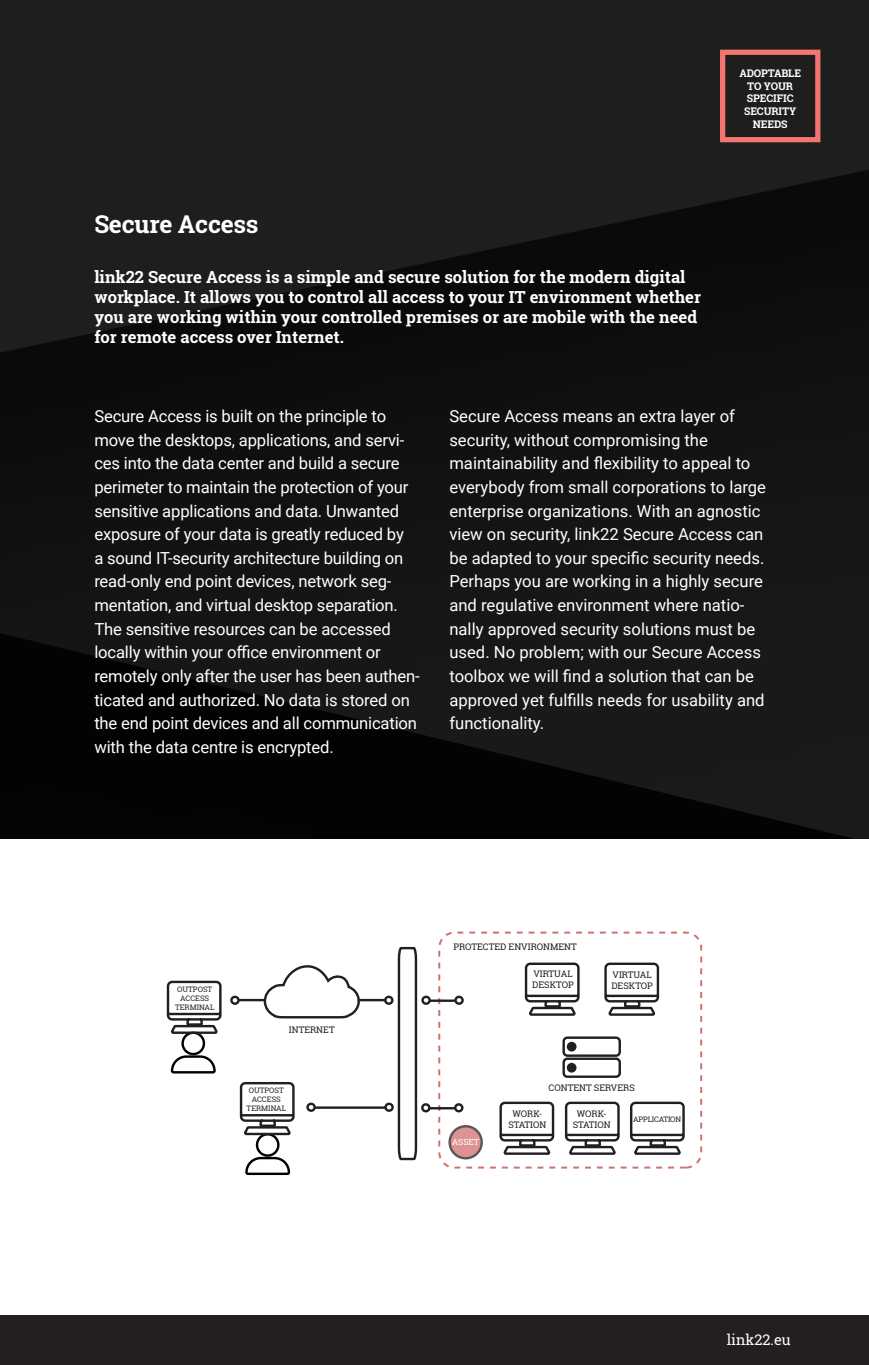
<style>
.page{position:relative;width:869px;height:1365px;background:#fff}
.page>*{position:absolute;margin:0;border:0;box-sizing:border-box;transform-origin:0 0}
.Bröd{font:700 24.5px "Roboto Slab";letter-spacing:-.01em;color:#fff}
.Bröd-2{font:16.62px/23.6px "Roboto";letter-spacing:-.01em;color:#fff}
.t1{font:700 16.62px/19.9px "Roboto Slab";color:#fff}
.t2{font:14.53px "Roboto Slab";color:#fff}
.t3{font:700 10.5px/12.6px "Roboto Slab";letter-spacing:-.01em;color:#fff;text-align:center}
.t4{font:9.1px/10.8px "Roboto Slab";color:#231f20}
.t5{font:9.1px "Roboto Slab";color:#221f1f}
.t6{font:8.4px "Roboto Slab";color:#fff}
.t7{font:7.52px/9.1px "Roboto Slab";color:#231f20;text-align:center}
.t8{font:7.52px "Roboto Slab";letter-spacing:-.025em;color:#231f20}
</style>
<div class="page">
<svg style="left:0;top:705px;width:868px;height:133px;background:#0a0a09"></svg>
<svg style="left:0;top:622px;width:868px;height:83px;background:#141413"></svg>
<img style="left:0;top:49px;width:868px;height:573px">
<div style="left:0;top:0;width:868px;height:49px;background:#1d1e1d"></div>
<div style="left:0;top:1315px;width:868px;height:49px;background:#231f20"></div>
<div style="left:719px;top:50px;width:101px;height:92px;border:5px solid #f27572"></div>
<svg style="left:524px;top:962px;width:56px;height:88px"></svg>
<svg style="left:604px;top:962px;width:56px;height:88px"></svg>
<svg style="left:449px;top:1126px;width:32px;height:32px"></svg>
<div style="left:448px;top:1124px;width:34px;height:35px;border:2px solid #231f20;border-radius:50%"></div>
<svg style="left:630px;top:1101px;width:55px;height:68px"></svg>
<svg style="left:563px;top:1101px;width:57px;height:68px"></svg>
<svg style="left:499px;top:1101px;width:56px;height:68px"></svg>
<div style="left:562px;top:1036px;width:58px;height:20px;border:2px solid #221f1f;border-radius:4px"></div>
<svg style="left:566px;top:1041px;width:10px;height:10px"></svg>
<div style="left:562px;top:1057px;width:58px;height:20px;border:2px solid #221f1f;border-radius:4px"></div>
<svg style="left:566px;top:1062px;width:10px;height:10px"></svg>
<div style="left:438px;top:931px;width:263px;height:237px;border:2px dashed #d26f6f;border-radius:15px"></div>
<svg style="left:397px;top:946px;width:21px;height:215px"></svg>
<hr style="left:315px;top:1106px;width:70px;height:2px;background:#231f20">
<div style="left:306px;top:1102px;width:10px;height:9px;border:2px solid #231f20;border-radius:50%"></div>
<div style="left:384px;top:1102px;width:9px;height:9px;border:2px solid #231f20;border-radius:50%"></div>
<hr style="left:358px;top:998px;width:27px;height:3px;background:#231f20">
<div style="left:384px;top:995px;width:9px;height:9px;border:2px solid #231f20;border-radius:50%"></div>
<svg style="left:262px;top:965px;width:100px;height:54px"></svg>
<div style="left:230px;top:995px;width:9px;height:9px;border:2px solid #231f20;border-radius:50%"></div>
<hr style="left:239px;top:998px;width:26px;height:3px;background:#231f20">
<hr style="left:430px;top:999px;width:24px;height:2px;background:#231f20">
<div style="left:421px;top:995px;width:9px;height:9px;border:2px solid #231f20;border-radius:50%"></div>
<div style="left:454px;top:995px;width:9px;height:9px;border:2px solid #231f20;border-radius:50%"></div>
<hr style="left:430px;top:1106px;width:24px;height:3px;background:#231f20">
<div style="left:421px;top:1103px;width:9px;height:9px;border:2px solid #231f20;border-radius:50%"></div>
<div style="left:454px;top:1103px;width:9px;height:9px;border:2px solid #231f20;border-radius:50%"></div>
<svg style="left:239px;top:1082px;width:56px;height:94px"></svg>
<svg style="left:166px;top:980px;width:56px;height:94px"></svg>
<p class="Bröd" style="left:94px;top:207px;width:166px">Secure Access</p>
<p class="t1" style="left:94px;top:267px;width:608px">link22 Secure Access is a simple and secure solution for the modern digital workplace. It allows you to control all access to your IT environment whether you are working within your controlled premises or are mobile with the need for remote access over Internet.</p>
<p class="t3" style="left:739px;top:67px;width:63px">ADOPTABLE<br>TO YOUR<br>SPECIFIC<br>SECURITY<br>NEEDS</p>
<p class="Bröd-2" style="left:94px;top:403px;width:326px">Secure Access is built on the principle to move the desktops, applications, and servi&shy;ces into the data center and build a secure perimeter to maintain the protection of your sensitive applications and data. Unwanted exposure of your data is greatly reduced by<br>a sound IT-security architecture building on read-only end point devices, network seg&shy;mentation, and virtual desktop separation.<br>The sensitive resources can be accessed locally within your office environment or remotely only after the user has been authen&shy;ticated and authorized. No data is stored on the end point devices and all communication with the data centre is encrypted.</p>
<p class="Bröd-2" style="left:449px;top:403px;width:318px">Secure Access means an extra layer of security, without compromising the maintainability and flexibility to appeal to everybody from small corporations to large enterprise organizations. With an agnostic view on security, link22 Secure Access can be adapted to your specific security needs.<br>Perhaps you are working in a highly secure and regulative environment where natio&shy;nally approved security solutions must be used. No problem; with our Secure Access toolbox we will find a solution that can be approved yet fulfills needs for usability and functionality.</p>
<p class="t7" style="left:175px;top:984px;width:41px">OUTPOST<br>ACCESS<br>TERMINAL</p>
<p class="t4" style="left:289px;top:1023px;width:47px">INTERNET</p>
<p class="t7" style="left:246px;top:1085px;width:41px">OUTPOST<br>ACCESS<br>TERMINAL</p>
<p class="t4" style="left:453px;top:940px;width:125px">PROTECTED ENVIRONMENT</p>
<p class="t4" style="left:532px;top:968px;width:43px">VIRTUAL<br>DESKTOP</p>
<p class="t4" style="left:611px;top:969px;width:43px">VIRTUAL<br>DESKTOP</p>
<p class="t5" style="left:548px;top:1080px;width:88px">CONTENT SERVERS</p>
<p class="t6" style="left:452px;top:1135px;width:29px">ASSET</p>
<p class="t4" style="left:508px;top:1108px;width:40px;text-align:center">WORK-<br>STATION</p>
<p class="t4" style="left:572px;top:1108px;width:40px;text-align:center">WORK-<br>STATION</p>
<p class="t8" style="left:633px;top:1113px;width:49px">APPLICATION</p>
<p class="t2" style="left:726px;top:1329px;width:65px">link22.eu</p>
</div>
